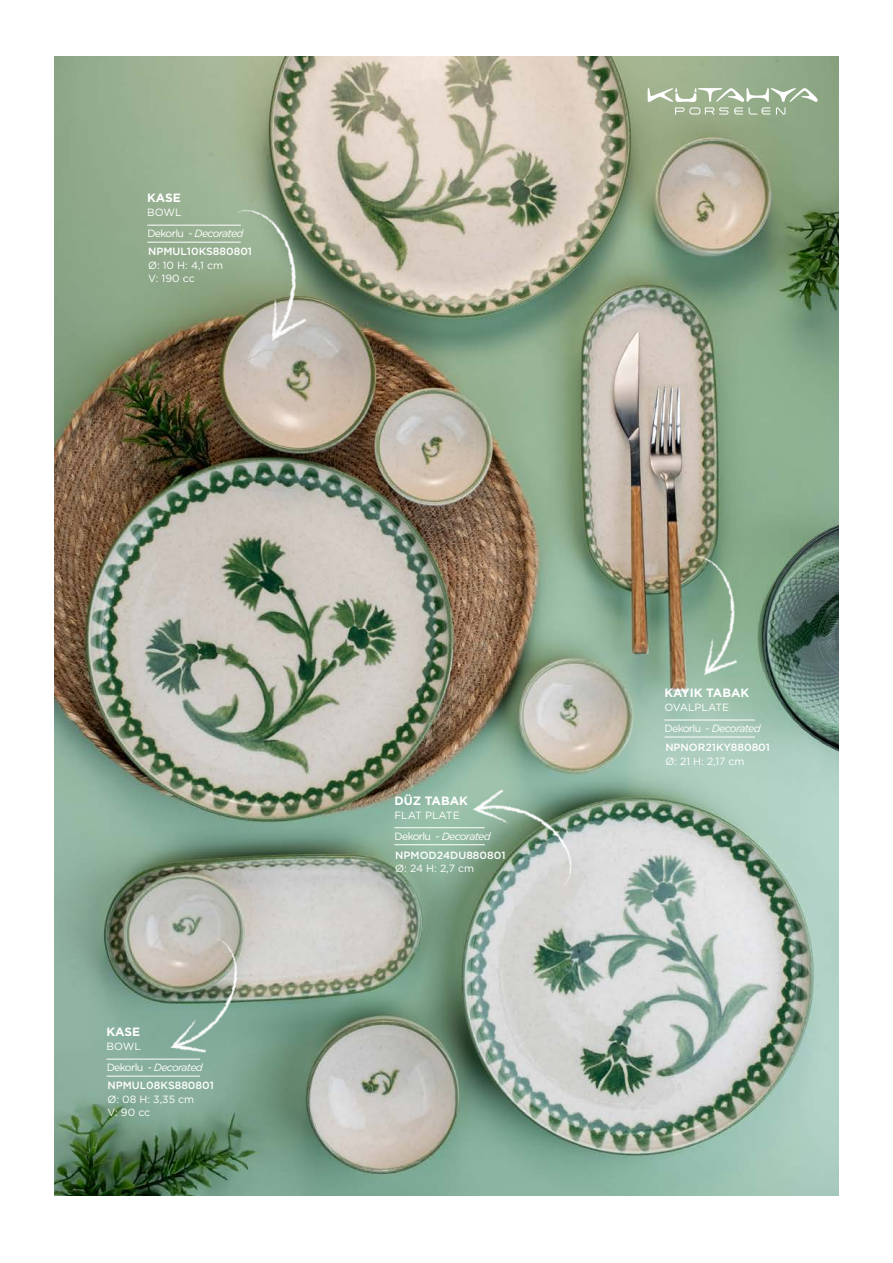
<style>
.page{position:relative;width:893px;height:1263px;background:#fff}
.page>*{position:absolute;margin:0;border:0;box-sizing:border-box;transform-origin:0 0}
.t1{font:700 12px "Gotham";color:#fff}
.t2{font:10.5px "Gotham";color:#fff}
.t3{font:italic 10.5px "Gotham";letter-spacing:-.065em;color:#fff}
.t4{font:500 10.5px "Gotham";color:#fff}
.s1{font-style:normal}
</style>
<div class="page">
<img style="left:54px;top:56px;width:785px;height:1139px">
<img style="left:155px;top:928px;width:94px;height:134px">
<img style="left:177px;top:181px;width:174px;height:181px">
<img style="left:453px;top:760px;width:143px;height:162px">
<img style="left:633px;top:532px;width:145px;height:162px">
<hr style="left:107px;top:1059px;width:93px;height:1px;background:#fff">
<hr style="left:107px;top:1076px;width:93px;height:1px;background:#fff">
<hr style="left:147px;top:225px;width:94px;height:1px;background:#fff">
<hr style="left:147px;top:242px;width:94px;height:1px;background:#fff">
<hr style="left:664px;top:720px;width:91px;height:1px;background:#fff">
<hr style="left:664px;top:737px;width:91px;height:1px;background:#fff">
<svg style="left:648px;top:87px;width:170px;height:28px;background:#acbda1"></svg>
<hr style="left:394px;top:827px;width:91px;height:1px;background:#fff">
<hr style="left:394px;top:844px;width:91px;height:1px;background:#fff">
<p class="t1" style="left:147px;top:190px;width:35px">KASE</p>
<p class="t2" style="left:147px;top:206px;width:36px">BOWL</p>
<p class="t3" style="left:147px;top:227px;width:98px"><span class="s1">Dekorlu -</span> Decorated</p>
<p class="t4" style="left:148px;top:245px;width:106px">NPMUL10KS880801</p>
<p class="t2" style="left:148px;top:259px;width:76px">Ø: 10 H: 4,1 cm</p>
<p class="t2" style="left:148px;top:271px;width:48px">V: 190 cc</p>
<p class="t1" style="left:107px;top:1024px;width:35px">KASE</p>
<p class="t2" style="left:107px;top:1040px;width:36px">BOWL</p>
<p class="t3" style="left:107px;top:1061px;width:98px"><span class="s1">Dekorlu -</span> Decorated</p>
<p class="t4" style="left:107px;top:1079px;width:108px">NPMUL08KS880801</p>
<p class="t2" style="left:107px;top:1092px;width:88px">Ø: 08 H: 3,35 cm</p>
<p class="t2" style="left:107px;top:1105px;width:44px">V: 90 cc</p>
<p class="t1" style="left:394px;top:793px;width:75px">DÜZ TABAK</p>
<p class="t2" style="left:394px;top:808px;width:67px">FLAT PLATE</p>
<p class="t4" style="left:395px;top:848px;width:112px">NPMOD24DU880801</p>
<p class="t2" style="left:395px;top:862px;width:80px">Ø: 24 H: 2,7 cm</p>
<p class="t3" style="left:394px;top:829px;width:98px"><span class="s1">Dekorlu -</span> Decorated</p>
<p class="t1" style="left:664px;top:685px;width:86px">KAYIK TABAK</p>
<p class="t2" style="left:664px;top:701px;width:66px">OVALPLATE</p>
<p class="t4" style="left:665px;top:740px;width:106px">NPNOR21KY880801</p>
<p class="t2" style="left:665px;top:754px;width:81px">Ø: 21 H: 2,17 cm</p>
<p class="t3" style="left:665px;top:722px;width:98px"><span class="s1">Dekorlu -</span> Decorated</p>
</div>
